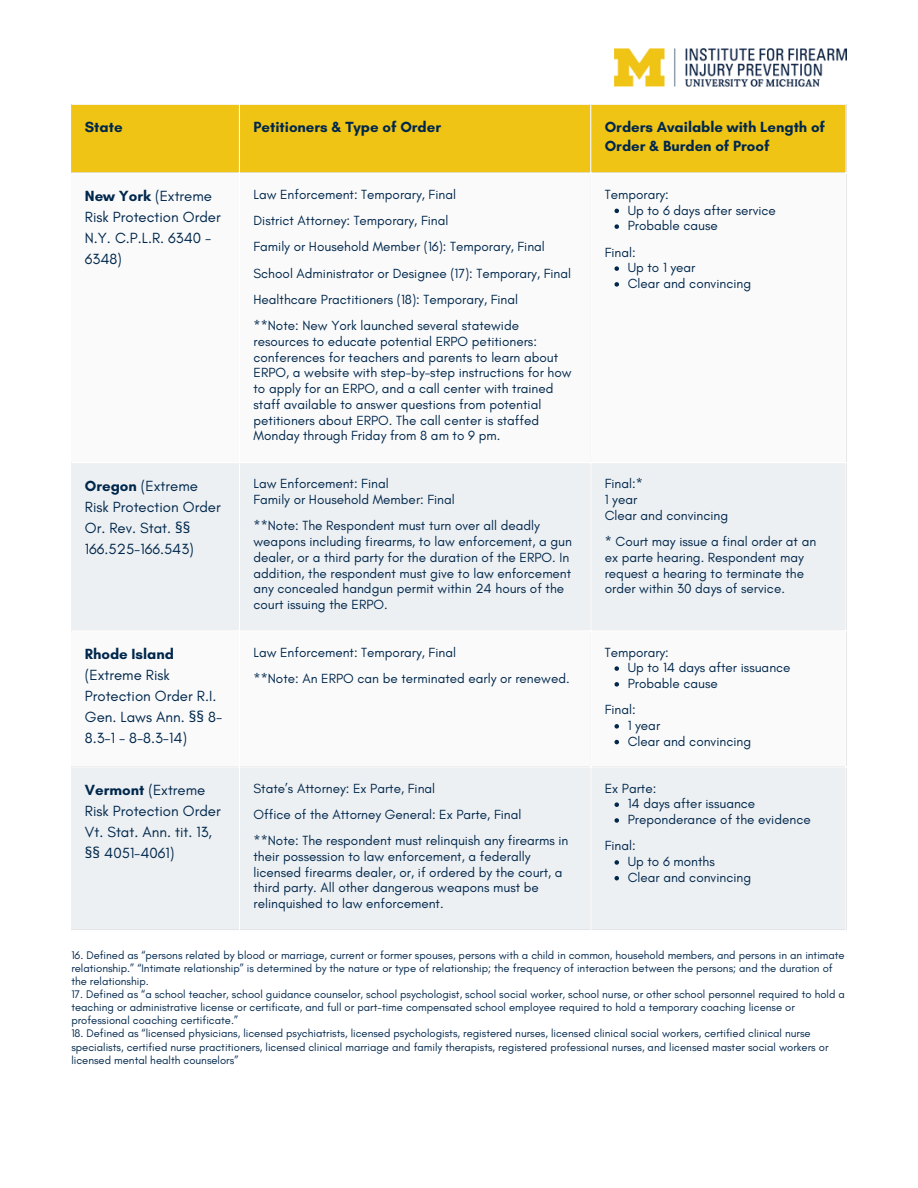
<style>
.page{position:relative;width:918px;height:1188px;background:#fff}
.page>*{position:absolute;margin:0;border:0;box-sizing:border-box;transform-origin:0 0}
.t1{font:15px/21px "Glacial Indifference";color:#00274c}
.t2{font:700 15px/18.8px "Glacial Indifference";color:#00274c}
.t3{font:13.5px/15.8px "Glacial Indifference";color:#00274c}
.t4{font:11.25px/13.2px "Glacial Indifference";color:#00274c}
.s1{font-weight:700}
.s2{font-family:"Noto Sans"}
</style>
<div class="page">
<div style="left:71px;top:105px;width:775px;height:67px;background:#f0c415"></div>
<svg style="left:71px;top:463px;width:774px;height:466px;fill:#edf0f2"></svg>
<svg style="left:615px;top:209px;width:4px;height:4px"></svg>
<svg style="left:615px;top:224px;width:4px;height:5px"></svg>
<svg style="left:615px;top:266px;width:4px;height:5px"></svg>
<svg style="left:615px;top:282px;width:4px;height:5px"></svg>
<svg style="left:615px;top:666px;width:4px;height:5px"></svg>
<svg style="left:615px;top:682px;width:4px;height:5px"></svg>
<svg style="left:615px;top:724px;width:4px;height:5px"></svg>
<svg style="left:615px;top:740px;width:4px;height:4px"></svg>
<svg style="left:615px;top:802px;width:4px;height:5px"></svg>
<svg style="left:615px;top:818px;width:4px;height:5px"></svg>
<svg style="left:615px;top:860px;width:4px;height:5px"></svg>
<svg style="left:615px;top:876px;width:4px;height:4px"></svg>
<hr style="left:239px;top:105px;width:1px;height:824px;background:#fff">
<hr style="left:590px;top:105px;width:1px;height:824px;background:#fff">
<hr style="left:71px;top:630px;width:776px;height:1px;background:#fff">
<hr style="left:71px;top:766px;width:776px;height:1px;background:#fff">
<img style="left:615px;top:49px;width:232px;height:37px">
<p class="t2" style="left:85px;top:118px;width:39px">State</p>
<p class="t2" style="left:254px;top:118px;width:189px">Petitioners &amp; Type of Order</p>
<p class="t2" style="left:605px;top:118px;width:222px">Orders Available with Length of<br>Order &amp; Burden of Proof</p>
<p class="t1" style="left:85px;top:186px;width:137px"><span class="s1">New York</span> (Extreme<br>Risk Protection Order<br>N.Y. C.P.L.R. 6340 -<br>6348)</p>
<p class="t3" style="left:254px;top:181px;width:319px;line-height:26.2px">Law Enforcement: Temporary, Final<br>District Attorney: Temporary, Final<br>Family or Household Member (16): Temporary, Final School Administrator or Designee (17): Temporary, Final Healthcare Practitioners (18): Temporary, Final<br>**Note: New York launched several statewide</p>
<p class="t3" style="left:254px;top:333px;width:320px">resources to educate potential ERPO petitioners: conferences for teachers and parents to learn about ERPO, a website with step-by-step instructions for how to apply for an ERPO, and a call center with trained staff available to answer questions from potential petitioners about ERPO. The call center is staffed Monday through Friday from 8 am to 9 pm.</p>
<p class="t3" style="left:628px;top:186px;width:150px;text-indent:-23px">Temporary:<br>Up to 6 days after service<br>Probable cause</p>
<p class="t3" style="left:628px;top:244px;width:125px;text-indent:-23px">Final:<br>Up to 1 year<br>Clear and convincing</p>
<p class="t1" style="left:85px;top:475px;width:137px"><span class="s1">Oregon</span> (Extreme<br>Risk Protection Order<br>Or. Rev. Stat. <span class="s2">§§<br></span>166.525-166.543)</p>
<p class="t3" style="left:254px;top:476px;width:203px">Law Enforcement: Final<br>Family or Household Member: Final</p>
<p class="t3" style="left:254px;top:518px;width:320px">**Note: The Respondent must turn over all deadly weapons including firearms, to law enforcement, a gun dealer, or a third party for the duration of the ERPO. In addition, the respondent must give to law enforcement any concealed handgun permit within 24 hours of the court issuing the ERPO.</p>
<p class="t3" style="left:605px;top:476px;width:125px">Final:*<br>1 year<br>Clear and convincing</p>
<p class="t3" style="left:605px;top:534px;width:213px">* Court may issue a final order at an ex parte hearing. Respondent may request a hearing to terminate the order within 30 days of service.</p>
<p class="t2" style="left:85px;top:644px;width:91px">Rhode Island</p>
<p class="t1" style="left:85px;top:664px;width:139px">(Extreme Risk<br>Protection Order R.I.<br>Gen. Laws Ann. <span class="s2">§§</span> 8-<br>8.3-1 - 8-8.3-14)</p>
<p class="t3" style="left:254px;top:639px;width:318px;line-height:26.2px">Law Enforcement: Temporary, Final<br>**Note: An ERPO can be terminated early or renewed.</p>
<p class="t3" style="left:628px;top:644px;width:164px;text-indent:-23px">Temporary:<br>Up to 14 days after issuance<br>Probable cause</p>
<p class="t3" style="left:628px;top:702px;width:125px;text-indent:-23px">Final:<br>1 year<br>Clear and convincing</p>
<p class="t1" style="left:85px;top:779px;width:137px"><span class="s1">Vermont</span> (Extreme<br>Risk Protection Order<br>Vt. Stat. Ann. tit. 13, <span class="s2">§§</span> 4051-4061)</p>
<p class="t3" style="left:254px;top:775px;width:316px;line-height:26.2px">State’s Attorney: Ex Parte, Final<br>Office of the Attorney General: Ex Parte, Final **Note: The respondent must relinquish any firearms in</p>
<p class="t3" style="left:254px;top:848px;width:311px">their possession to law enforcement, a federally licensed firearms dealer, or, if ordered by the court, a third party. All other dangerous weapons must be relinquished to law enforcement.</p>
<p class="t3" style="left:628px;top:780px;width:185px;text-indent:-23px">Ex Parte:<br>14 days after issuance<br>Preponderance of the evidence</p>
<p class="t3" style="left:628px;top:838px;width:125px;text-indent:-23px">Final:<br>Up to 6 months<br>Clear and convincing</p>
<p class="t4" style="left:71px;top:948px;width:775px">16. Defined as “persons related by blood or marriage, current or former spouses, persons with a child in common, household members, and persons in an intimate relationship.” “Intimate relationship” is determined by the nature or type of relationship; the frequency of interaction between the persons; and the duration of the relationship.</p>
<p class="t4" style="left:71px;top:988px;width:775px">17. Defined as “a school teacher, school guidance counselor, school psychologist, school social worker, school nurse, or other school personnel required to hold a teaching or administrative license or certificate, and full or part-time compensated school employee required to hold a temporary coaching license or professional coaching certificate.”</p>
<p class="t4" style="left:71px;top:1027px;width:759px">18. Defined as “licensed physicians, licensed psychiatrists, licensed psychologists, registered nurses, licensed clinical social workers, certified clinical nurse specialists, certified nurse practitioners, licensed clinical marriage and family therapists, registered professional nurses, and licensed master social workers or licensed mental health counselors”</p>
</div>
